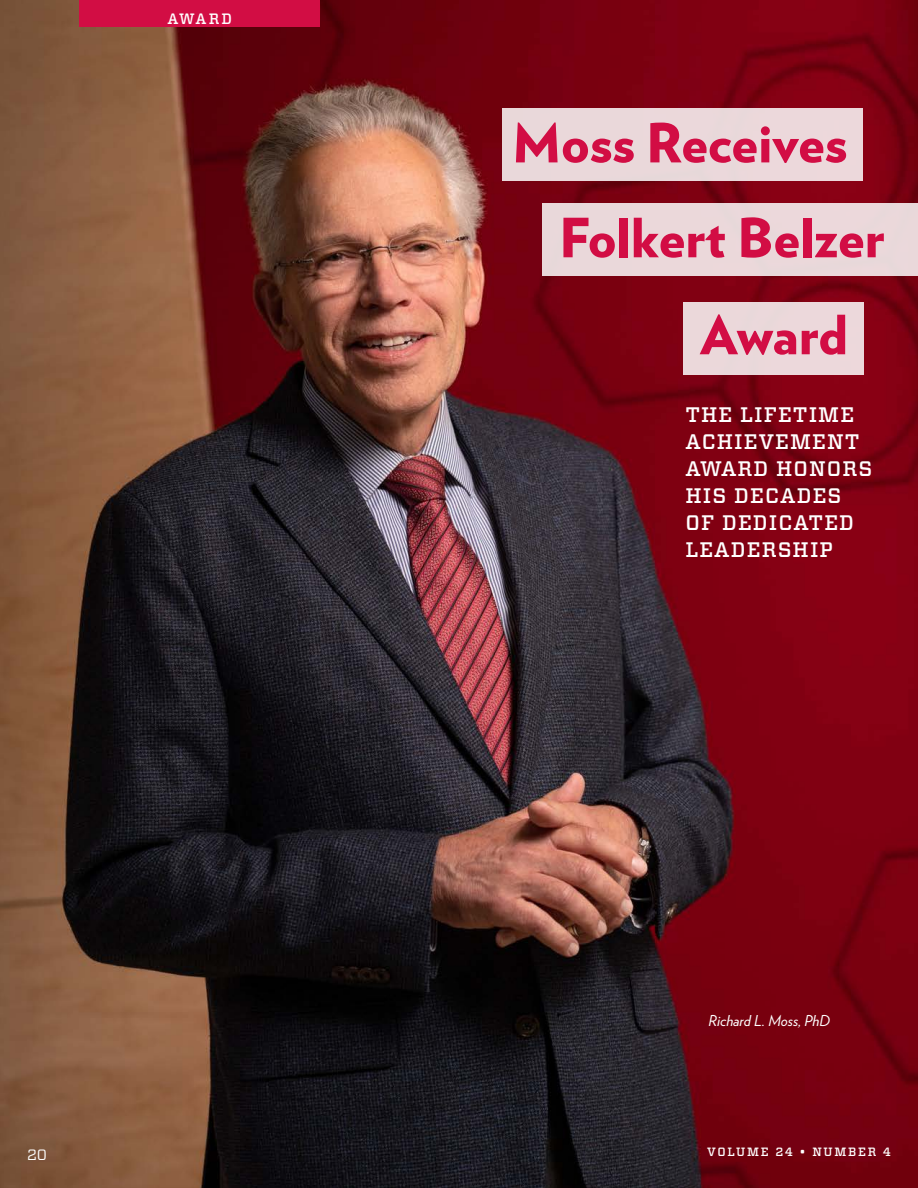
<style>
.page{position:relative;width:918px;height:1188px;background:#fff}
.page>*{position:absolute;margin:0;border:0;box-sizing:border-box;transform-origin:0 0}
.Headline_Red_-Verlag{font:900 54px "Verlag";color:#d20d44}
.Headline-Vitesse_Bla{font:500 21px/27px "Vitesse";letter-spacing:.05em;color:#fff}
.Caption_Reverse{font:italic 15px "Verlag";color:#fff}
.MAIN_Body_Copy_Helv{font:500 15px "Vitesse";letter-spacing:.095em;color:#fff}
.t1{font:15px "Vitesse";color:#fff}
.t2{font:500 12px "Vitesse";letter-spacing:.14em;color:#fff}
</style>
<div class="page">
<img style="left:0;top:0;width:918px;height:1188px">
<div style="left:80px;top:0;width:240px;height:27px;background:#d20d44"></div>
<div style="left:502px;top:108px;width:361px;height:72px;background:#ead8da"></div>
<div style="left:542px;top:203px;width:376px;height:73px;background:#ebd8da"></div>
<div style="left:683px;top:302px;width:181px;height:72px;background:#ebd8db"></div>
<p class="MAIN_Body_Copy_Helv" style="left:167px;top:9px;width:66px">AWARD</p>
<p class="Headline_Red_-Verlag" style="left:512px;top:98px;width:337px">Moss Receives</p>
<p class="Headline_Red_-Verlag" style="left:559px;top:193px;width:327px">Folkert Belzer</p>
<p class="Headline_Red_-Verlag" style="left:700px;top:290px;width:149px">Award</p>
<p class="Headline-Vitesse_Bla" style="left:685px;top:401px;width:188px">THE LIFETIME<br>ACHIEVEMENT<br>AWARD HONORS<br>HIS DECADES<br>OF DEDICATED<br>LEADERSHIP</p>
<p class="Caption_Reverse" style="left:708px;top:1009px;width:123px">Richard L. Moss, PhD</p>
<p class="t1" style="left:27px;top:1144px;width:22px">20</p>
<p class="t2" style="left:707px;top:1144px;width:185px">VOLUME 24 • NUMBER 4</p>
</div>
